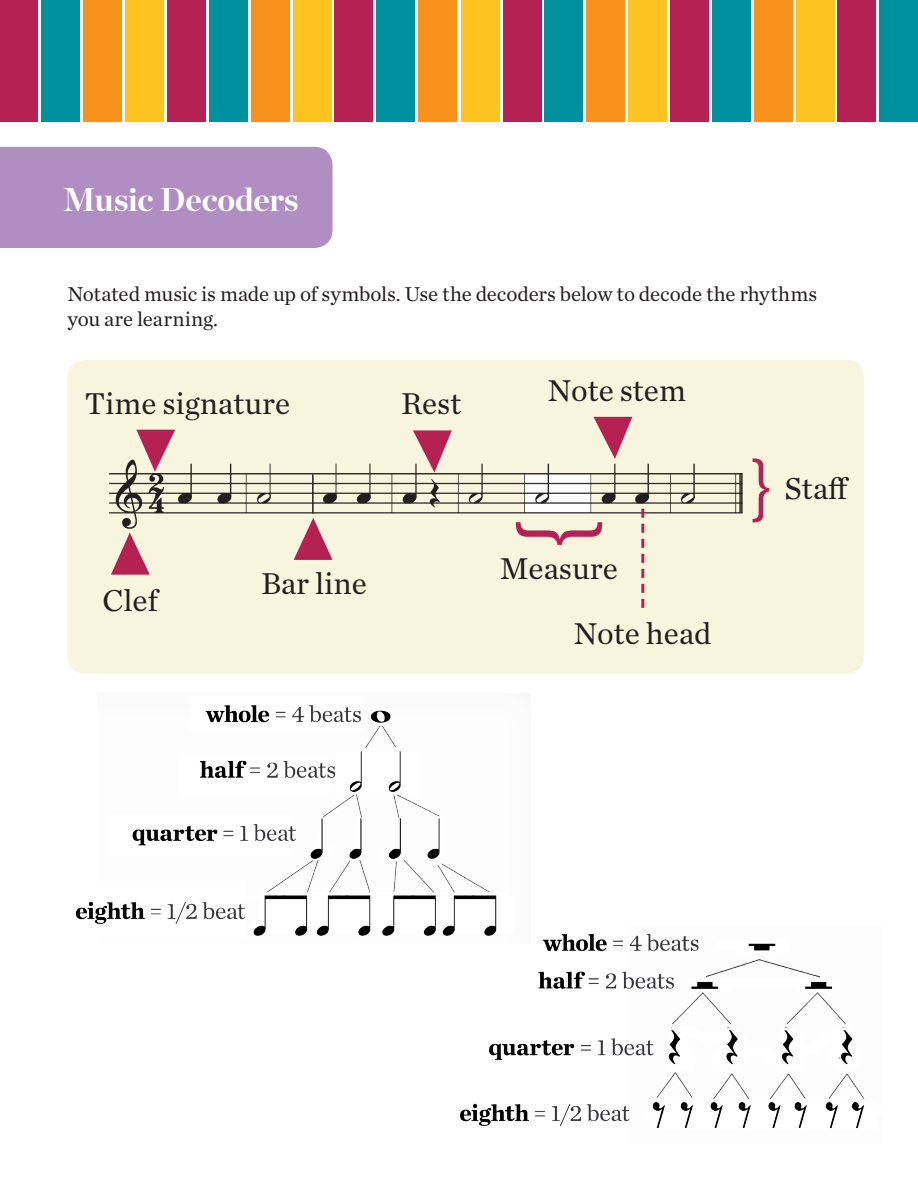
<style>
.page{position:relative;width:918px;height:1188px;background:#fff}
.page>*{position:absolute;margin:0;border:0;box-sizing:border-box;transform-origin:0 0}
.t1{font:300 condensed 98.85px "Univers LT Std";color:#b52152}
.t2{font:300 condensed 73.2px "Univers LT Std";color:#b52152}
.SG_Title{font:700 33px "Chronicle Display";letter-spacing:-.005em;color:#fff}
.SG_Subtitle{font:31.5px "Chronicle Text G1";color:#231f20}
.SG_Instructions{font:21px/25.2px "Chronicle Text G1";letter-spacing:-.005em;color:#231f20}
</style>
<div class="page">
<div style="left:419px;top:0;width:38px;height:122px;background:#f7931d"></div>
<div style="left:377px;top:0;width:38px;height:122px;background:#00919f"></div>
<div style="left:335px;top:0;width:38px;height:122px;background:#b52152"></div>
<div style="left:293px;top:0;width:38px;height:122px;background:#fec221"></div>
<div style="left:251px;top:0;width:38px;height:122px;background:#f7931d"></div>
<div style="left:126px;top:0;width:38px;height:122px;background:#fec221"></div>
<div style="left:84px;top:0;width:38px;height:122px;background:#f7931d"></div>
<div style="left:880px;top:0;width:38px;height:122px;background:#00919f"></div>
<div style="left:42px;top:0;width:38px;height:122px;background:#00919f"></div>
<div style="left:838px;top:0;width:38px;height:122px;background:#b52152"></div>
<div style="left:0;top:0;width:38px;height:122px;background:#b52152"></div>
<div style="left:796px;top:0;width:38px;height:122px;background:#fec221"></div>
<div style="left:754px;top:0;width:38px;height:122px;background:#f7931d"></div>
<div style="left:712px;top:0;width:38px;height:122px;background:#00919f"></div>
<div style="left:670px;top:0;width:39px;height:122px;background:#b52152"></div>
<div style="left:629px;top:0;width:38px;height:122px;background:#fec221"></div>
<div style="left:587px;top:0;width:38px;height:122px;background:#f7931d"></div>
<div style="left:545px;top:0;width:38px;height:122px;background:#00919f"></div>
<div style="left:503px;top:0;width:38px;height:122px;background:#b52152"></div>
<div style="left:461px;top:0;width:38px;height:122px;background:#fec221"></div>
<div style="left:209px;top:0;width:38px;height:122px;background:#00919f"></div>
<div style="left:167px;top:0;width:38px;height:122px;background:#b52152"></div>
<div style="left:0;top:147px;width:333px;height:101px;background:#b08ec1"></div>
<div style="left:68px;top:360px;width:796px;height:314px;background:#f7f5dd;border-radius:18px"></div>
<svg style="left:111px;top:537px;width:39px;height:38px"></svg>
<img style="left:109px;top:459px;width:634px;height:78px">
<hr style="left:312px;top:475px;width:2px;height:39px;background:#231f20">
<svg style="left:404px;top:493px;width:12px;height:10px"></svg>
<svg style="left:136px;top:430px;width:39px;height:42px"></svg>
<svg style="left:641px;top:509px;width:3px;height:99px"></svg>
<svg style="left:413px;top:430px;width:39px;height:43px"></svg>
<svg style="left:294px;top:518px;width:39px;height:42px"></svg>
<svg style="left:593px;top:417px;width:39px;height:42px"></svg>
<img style="left:76px;top:705px;width:421px;height:231px">
<img style="left:419px;top:926px;width:446px;height:202px">
<p class="SG_Title" style="left:63px;top:172px;width:237px">Music Decoders</p>
<p class="SG_Instructions" style="left:68px;top:280px;width:751px">Notated music is made up of symbols. Use the decoders below to decode the rhythms you are learning.</p>
<p class="SG_Subtitle" style="left:85px;top:380px;width:207px">Time signature</p>
<p class="SG_Subtitle" style="left:401px;top:380px;width:62px">Rest</p>
<p class="SG_Subtitle" style="left:547px;top:366px;width:140px">Note stem</p>
<p class="SG_Subtitle" style="left:103px;top:576px;width:57px">Clef</p>
<p class="SG_Subtitle" style="left:261px;top:560px;width:107px">Bar line</p>
<p class="t1" style="left:623px;top:516px;width:36px;rotate:90deg">}</p>
<p class="SG_Subtitle" style="left:500px;top:545px;width:120px">Measure</p>
<p class="SG_Subtitle" style="left:574px;top:609px;width:139px">Note head</p>
<p class="t2" style="left:748px;top:443px;width:27px">}</p>
<p class="SG_Subtitle" style="left:785px;top:464px;width:66px">Staff</p>
</div>
